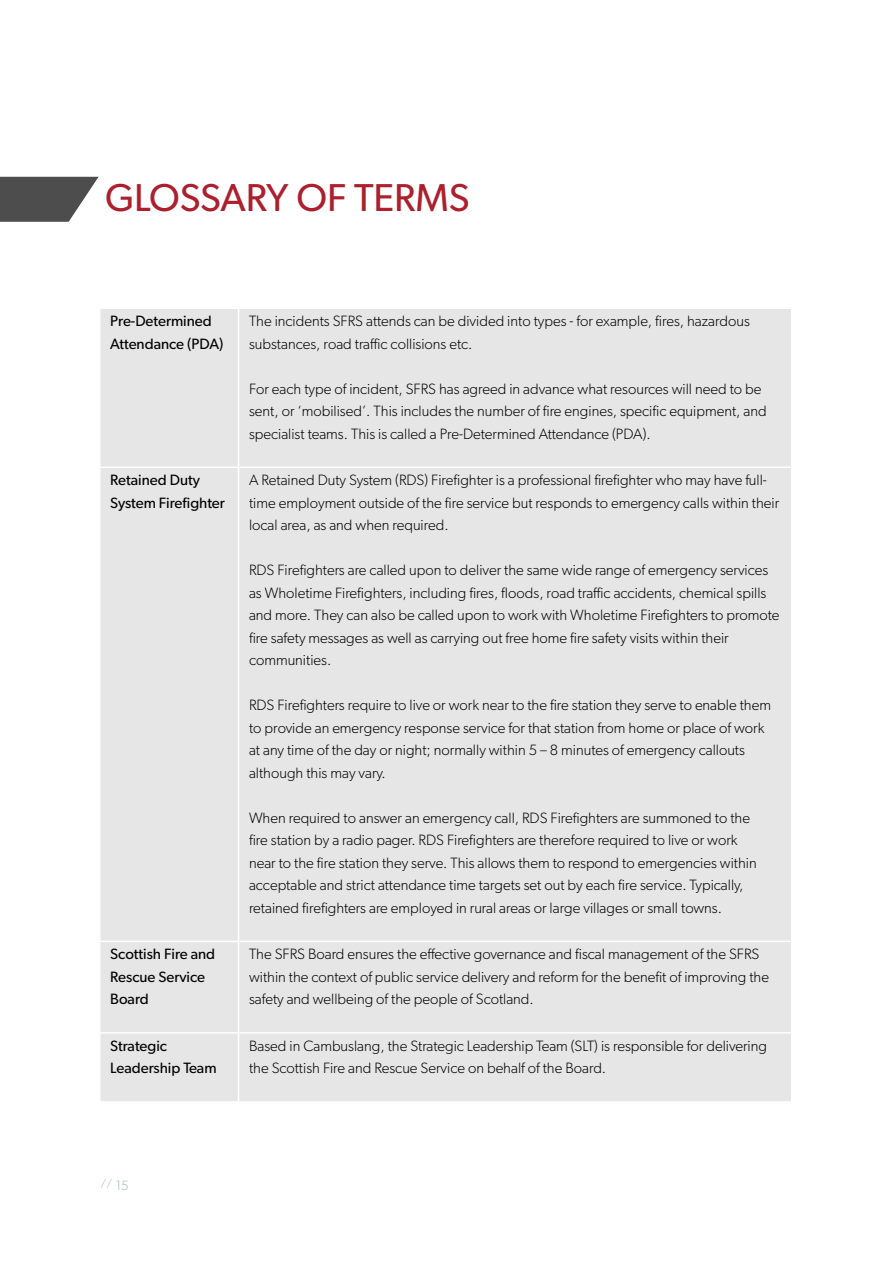
<style>
.page{position:relative;width:893px;height:1263px;background:#fff}
.page>*{position:absolute;margin:0;border:0;box-sizing:border-box;transform-origin:0 0}
.t1{font:39px "Gibson";color:#ac202d}
.t2{font:300 15px/22.5px "Gibson";color:#000}
.t3{font:15px/22.5px "Gibson";color:#000}
.t4{font:300 10.5px "Gibson";color:#b3b3b3}
.s1{font-size:13.5px;color:#4d7b8b}
</style>
<div class="page">
<div style="left:100px;top:309px;width:691px;height:792px;background:#e6e6e6"></div>
<hr style="left:238px;top:309px;width:1px;height:158px;background:#fff">
<hr style="left:99px;top:467px;width:140px;height:1px;background:#fff">
<hr style="left:239px;top:467px;width:553px;height:1px;background:#fff">
<hr style="left:238px;top:468px;width:1px;height:473px;background:#fff">
<hr style="left:99px;top:941px;width:140px;height:1px;background:#fff">
<hr style="left:239px;top:941px;width:553px;height:1px;background:#fff">
<hr style="left:238px;top:942px;width:1px;height:90px;background:#fff">
<hr style="left:99px;top:1032px;width:140px;height:1px;background:#fff">
<hr style="left:239px;top:1032px;width:553px;height:1px;background:#fff">
<hr style="left:238px;top:1033px;width:1px;height:68px;background:#fff">
<svg style="left:0;top:177px;width:99px;height:45px"></svg>
<p class="t1" style="left:105px;top:174px;width:366px">GLOSSARY OF TERMS</p>
<p class="t3" style="left:110px;top:310px;width:115px">Pre-Determined<br>Attendance (PDA)</p>
<p class="t2" style="left:249px;top:310px;width:502px">The incidents SFRS attends can be divided into types - for example, fires, hazardous substances, road traffic collisions etc.</p>
<p class="t2" style="left:249px;top:377px;width:519px">For each type of incident, SFRS has agreed in advance what resources will need to be sent, or ‘mobilised’. This includes the number of fire engines, specific equipment, and specialist teams. This is called a Pre-Determined Attendance (PDA).</p>
<p class="t3" style="left:110px;top:469px;width:116px">Retained Duty<br>System Firefighter</p>
<p class="t2" style="left:249px;top:469px;width:532px">A Retained Duty System (RDS) Firefighter is a professional firefighter who may have full&shy;time employment outside of the fire service but responds to emergency calls within their local area, as and when required.</p>
<p class="t2" style="left:249px;top:559px;width:532px">RDS Firefighters are called upon to deliver the same wide range of emergency services as Wholetime Firefighters, including fires, floods, road traffic accidents, chemical spills and more. They can also be called upon to work with Wholetime Firefighters to promote fire safety messages as well as carrying out free home fire safety visits within their communities.</p>
<p class="t2" style="left:249px;top:694px;width:523px">RDS Firefighters require to live or work near to the fire station they serve to enable them to provide an emergency response service for that station from home or place of work at any time of the day or night; normally within 5 – 8 minutes of emergency callouts although this may vary.</p>
<p class="t2" style="left:249px;top:806px;width:509px">When required to answer an emergency call, RDS Firefighters are summoned to the fire station by a radio pager. RDS Firefighters are therefore required to live or work near to the fire station they serve. This allows them to respond to emergencies within acceptable and strict attendance time targets set out by each fire service. Typically, retained firefighters are employed in rural areas or large villages or small towns.</p>
<p class="t3" style="left:110px;top:943px;width:106px">Scottish Fire and<br>Rescue Service<br>Board</p>
<p class="t2" style="left:249px;top:943px;width:521px">The SFRS Board ensures the effective governance and fiscal management of the SFRS within the context of public service delivery and reform for the benefit of improving the safety and wellbeing of the people of Scotland.</p>
<p class="t3" style="left:110px;top:1034px;width:58px">Strategic</p>
<p class="t3" style="left:110px;top:1057px;width:108px">Leadership Team</p>
<p class="t2" style="left:249px;top:1034px;width:519px">Based in Cambuslang, the Strategic Leadership Team (SLT) is responsible for delivering the Scottish Fire and Rescue Service on behalf of the Board.</p>
<p class="t4" style="left:101px;top:1177px;width:29px">// <span class="s1">15</span></p>
</div>
